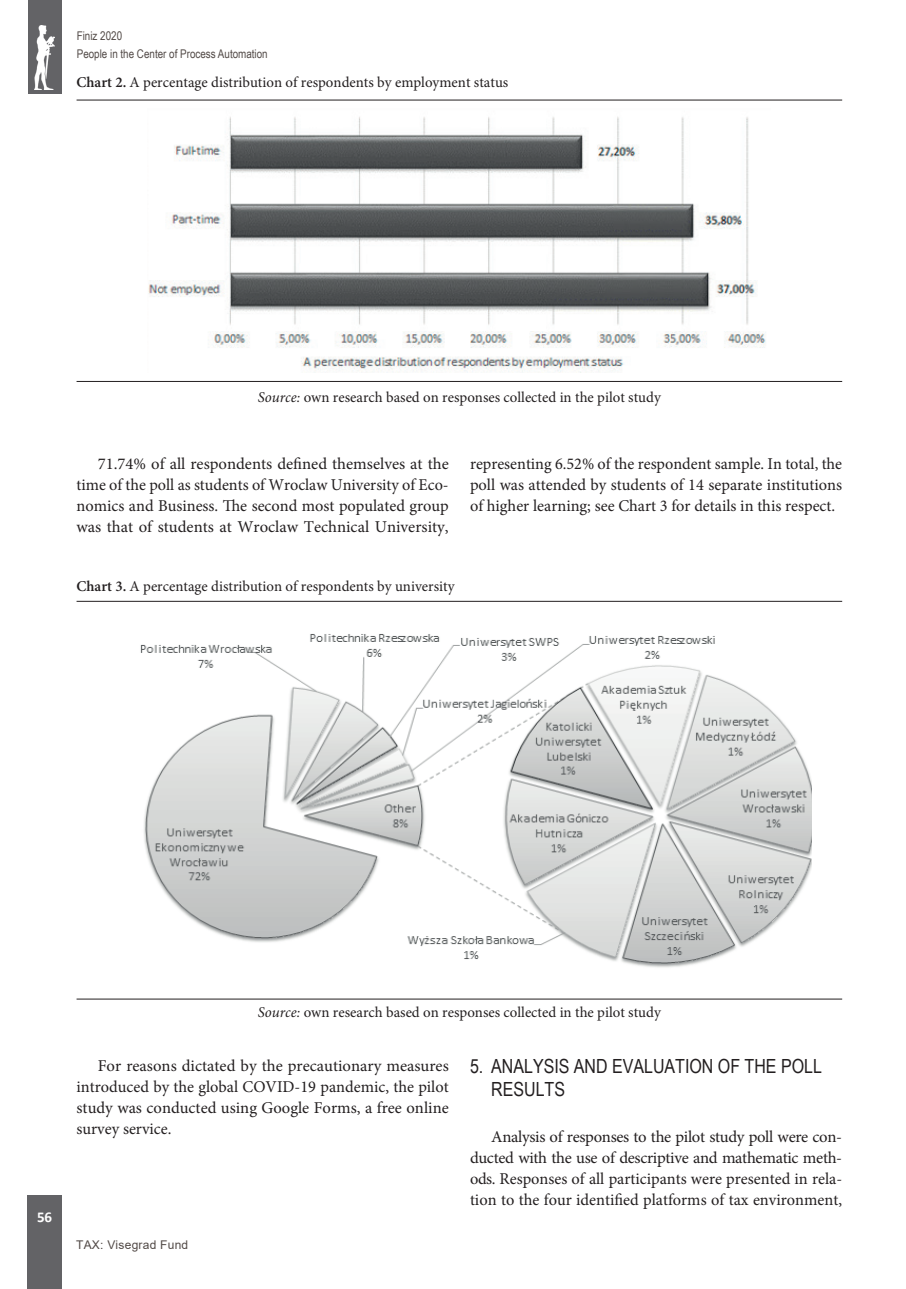
<style>
.page{position:relative;width:906px;height:1289px;background:#fff}
.page>*{position:absolute;margin:0;border:0;box-sizing:border-box;transform-origin:0 0}
.t1{font:19.5px/23.4px "Arial Narrow";color:#231f20}
.t2{font:16.5px/21px "Minion Pro";color:#231f20;text-align:justify}
.t3{font:15px "Minion Pro";color:#231f20}
.t4{font:700 15px "Calibri";color:#fff}
.t5{font:12px/18px "Arial Narrow";color:#524a47}
.t6{font:12px "Arial";letter-spacing:.02em;color:#524a47}
.s1{font-weight:600}
.s2{font-style:italic}
</style>
<div class="page">
<div style="left:28px;top:1195px;width:34px;height:93px;background:#636366"></div>
<div style="left:28px;top:0;width:33px;height:94px;background:#636366"></div>
<img style="left:34px;top:26px;width:21px;height:63px">
<hr style="left:77px;top:100px;width:765px;height:1px;background:#231f20">
<hr style="left:77px;top:381px;width:765px;height:1px;background:#231f20">
<img style="left:148px;top:117px;width:618px;height:256px">
<hr style="left:77px;top:601px;width:765px;height:1px;background:#231f20">
<hr style="left:77px;top:998px;width:765px;height:1px;background:#231f20">
<img style="left:140px;top:634px;width:671px;height:334px">
<p class="t5" style="left:77px;top:26px;width:192px">Finiz 2020<br>People in the Center of Process Automation</p>
<p class="t3" style="left:77px;top:73px;width:433px"><span class="s1">Chart 2.</span> A percentage distribution of respondents by employment status</p>
<p class="t3" style="left:258px;top:386px;width:404px"><span class="s2">Source:</span> own research based on responses collected in the pilot study</p>
<p class="t2" style="left:77px;top:453px;width:374px;text-indent:21px">71.74% of all respondents defined themselves at the time of the poll as students of Wroclaw University of Eco&shy;nomics and Business. The second most populated group was that of students at Wroclaw Technical University,</p>
<p class="t2" style="left:470px;top:453px;width:374px">representing 6.52% of the respondent sample. In total, the poll was attended by students of 14 separate institutions of higher learning; see Chart 3 for details in this respect.</p>
<p class="t3" style="left:77px;top:576px;width:379px"><span class="s1">Chart 3.</span> A percentage distribution of respondents by university</p>
<p class="t4" style="left:37px;top:1205px;width:17px">56</p>
<p class="t3" style="left:258px;top:1002px;width:404px"><span class="s2">Source:</span> own research based on responses collected in the pilot study</p>
<p class="t2" style="left:77px;top:1054px;width:374px;text-indent:21px">For reasons dictated by the precautionary measures introduced by the global COVID-19 pandemic, the pilot study was conducted using Google Forms, a free online survey service.</p>
<p class="t1" style="left:491px;top:1053px;width:332px;text-indent:-21px">5. ANALYSIS AND EVALUATION OF THE POLL<br>RESULTS</p>
<p class="t2" style="left:470px;top:1126px;width:374px;text-indent:21px">Analysis of responses to the pilot study poll were con&shy;ducted with the use of descriptive and mathematic meth&shy;ods. Responses of all participants were presented in rela&shy;tion to the four identified platforms of tax environment,</p>
<p class="t6" style="left:76px;top:1236px;width:114px">TAX: Visegrad Fund</p>
</div>
